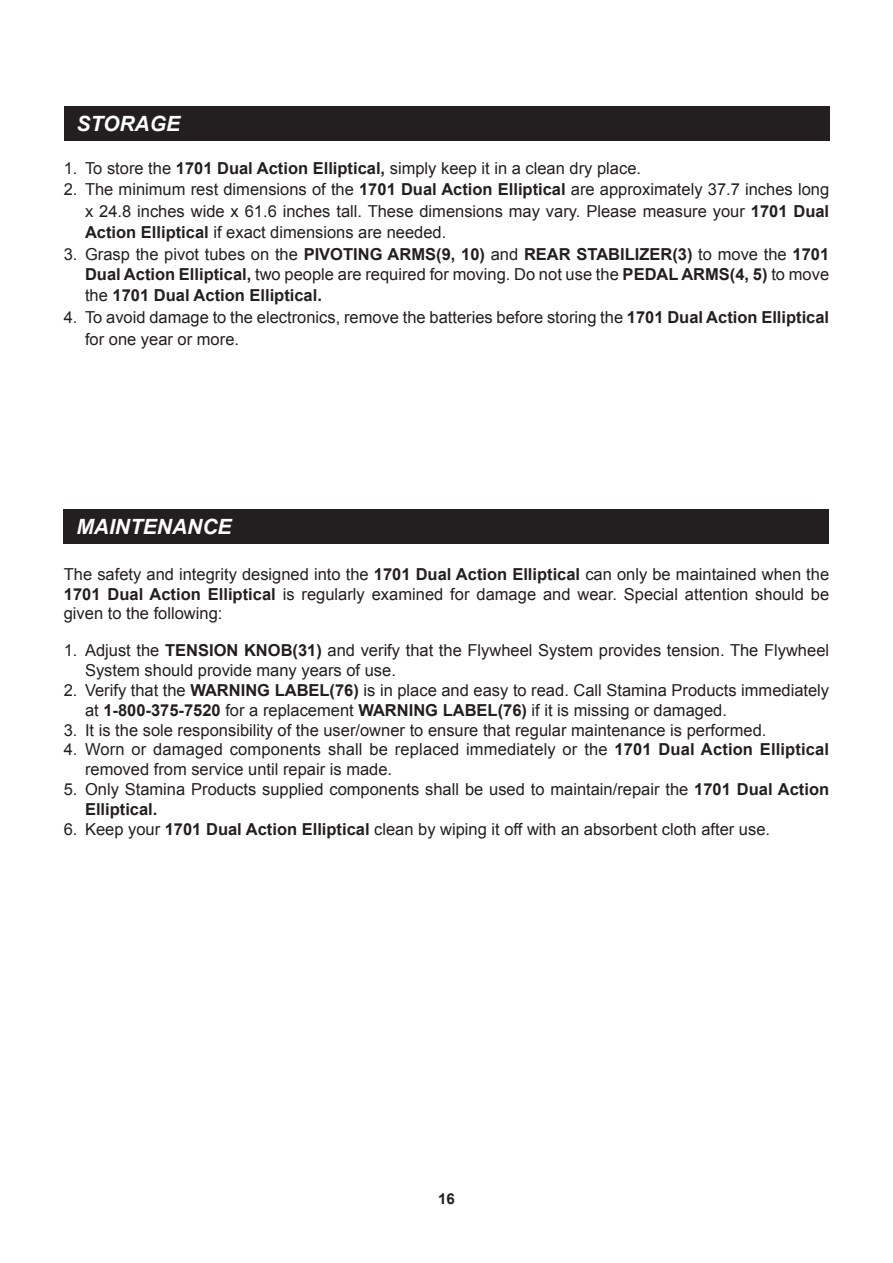
<style>
.page{position:relative;width:893px;height:1263px;background:#fff}
.page>*{position:absolute;margin:0;border:0;box-sizing:border-box;transform-origin:0 0}
.t1{font:italic 700 21px "Arial";color:#fff}
.t2{font:16.5px/19.8px "Arial";color:#231f20}
.t3{font:700 16.5px "Arial";color:#231f20}
.t4{font:700 15px "Arial";color:#231f20}
.s1{font-weight:700}
.s2{font-weight:400}
</style>
<div class="page">
<div style="left:64px;top:106px;width:765px;height:34px;background:#231f20"></div>
<div style="left:64px;top:509px;width:765px;height:34px;background:#231f20"></div>
<p class="t1" style="left:77px;top:110px;width:105px">STORAGE</p>
<p class="t2" style="left:64px;top:158px;width:579px">1. To store the <span class="s1">1701 Dual Action Elliptical,</span> simply keep it in a clean dry place.</p>
<p class="t2" style="left:85px;top:179px;width:746px;line-height:21.6px;text-align:justify;text-indent:-21px">2. The minimum rest dimensions of the <span class="s1">1701 Dual Action Elliptical</span> are approximately 37.7 inches long x 24.8 inches wide x 61.6 inches tall. These dimensions may vary. Please measure your <span class="s1">1701 Dual Action Elliptical</span> if exact dimensions are needed.</p>
<p class="t2" style="left:64px;top:245px;width:767px;text-align:right">3. Grasp the pivot tubes on the <span class="s1">PIVOTING ARMS(9, 10)</span> and <span class="s1">REAR STABILIZER(3)</span> to move the <span class="s1">1701<br>Dual Action Elliptical,</span> two people are required for moving. Do not use the <span class="s1">PEDAL ARMS(4, 5)</span> to move</p>
<p class="t3" style="left:85px;top:285px;width:238px"><span class="s2">the</span> 1701 Dual Action Elliptical.</p>
<p class="t2" style="left:85px;top:307px;width:746px;line-height:21.6px;text-indent:-21px">4. To avoid damage to the electronics, remove the batteries before storing the <span class="s1">1701 Dual Action Elliptical </span>for one year or more.</p>
<p class="t1" style="left:76px;top:513px;width:157px">MAINTENANCE</p>
<p class="t2" style="left:64px;top:564px;width:767px;text-align:justify">The safety and integrity designed into the <span class="s1">1701 Dual Action Elliptical</span> can only be maintained when the <span class="s1">1701 Dual Action Elliptical</span> is regularly examined for damage and wear. Special attention should be given to the following:</p>
<p class="t2" style="left:85px;top:641px;width:746px;text-indent:-21px">1. Adjust the <span class="s1">TENSION KNOB(31)</span> and verify that the Flywheel System provides tension. The Flywheel<br>System should provide many years of use.</p>
<p class="t2" style="left:85px;top:680px;width:746px;text-indent:-21px">2. Verify that the <span class="s1">WARNING LABEL(76)</span> is in place and easy to read. Call Stamina Products immediately at <span class="s1">1-800-375-7520</span> for a replacement <span class="s1">WARNING LABEL(76)</span> if it is missing or damaged.</p>
<p class="t2" style="left:64px;top:720px;width:704px">3. It is the sole responsibility of the user/owner to ensure that regular maintenance is performed.</p>
<p class="t2" style="left:85px;top:740px;width:746px;text-indent:-21px">4. Worn or damaged components shall be replaced immediately or the <span class="s1">1701 Dual Action Elliptical </span>removed from service until repair is made.</p>
<p class="t2" style="left:85px;top:779px;width:746px;text-indent:-21px">5. Only Stamina Products supplied components shall be used to maintain/repair the <span class="s1">1701 Dual Action<br>Elliptical.</span></p>
<p class="t2" style="left:64px;top:819px;width:708px">6. Keep your <span class="s1">1701 Dual Action Elliptical</span> clean by wiping it off with an absorbent cloth after use.</p>
<p class="t4" style="left:438px;top:1188px;width:18px">16</p>
</div>
